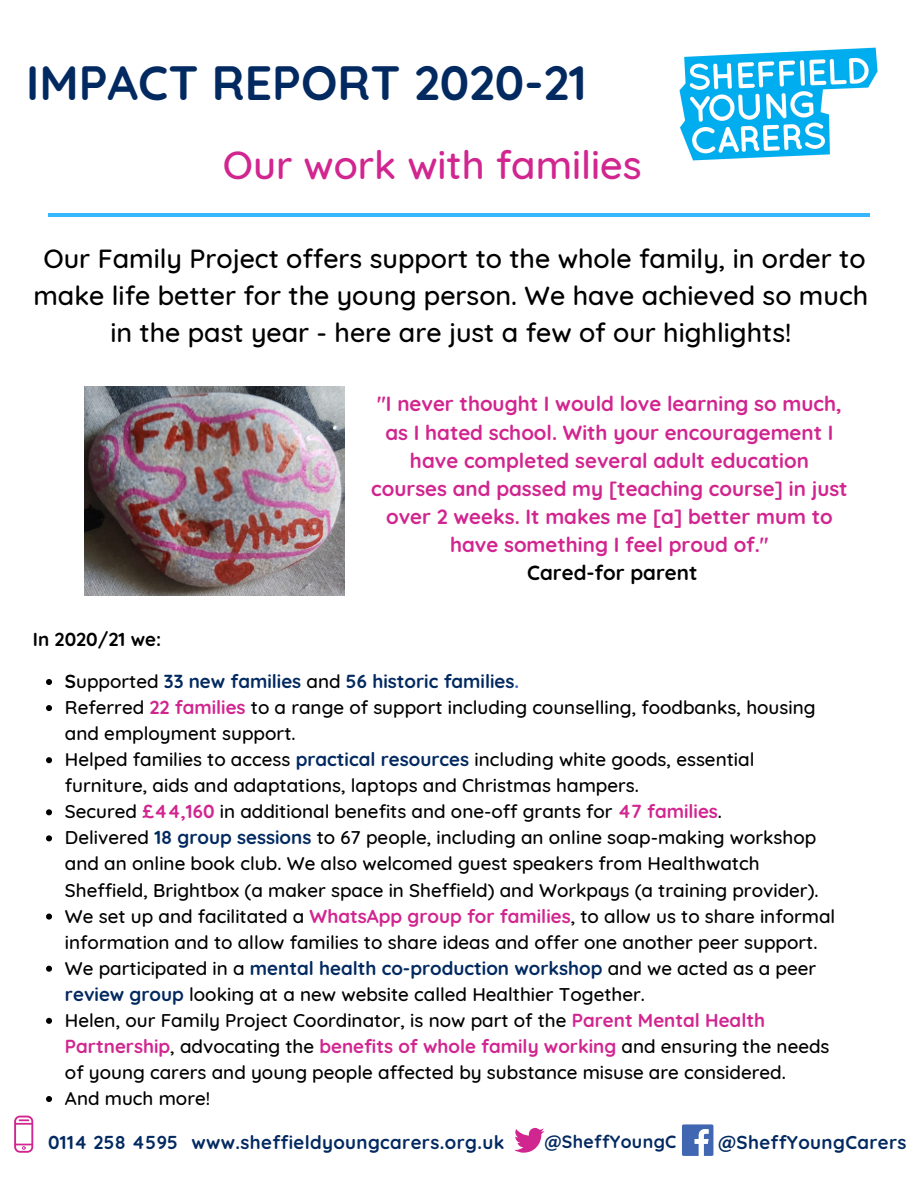
<style>
.page{position:relative;width:918px;height:1188px;background:#fff}
.page>*{position:absolute;margin:0;border:0;box-sizing:border-box;transform-origin:0 0}
.t1{font:700 48px "Quicksand";color:#022960}
.t2{font:500 39.75px "Quicksand";color:#d1258f}
.t3{font:500 26.7px/37.2px "Quicksand";color:#000;text-align:center}
.t4{font:700 20.55px/28.2px "Quicksand";color:#d1258f;text-align:center}
.t5{font:700 20.55px "Quicksand";color:#000}
.t6{font:500 18.75px/26.1px "Quicksand";color:#000}
.t7{font:700 18.75px "Quicksand";letter-spacing:.02em;color:#022960}
.t8{font:700 18.75px "Quicksand";color:#022960}
.t9{font:700 18.75px "Quicksand";color:#000}
.t10{font:700 17.7px "Quicksand";letter-spacing:.02em;color:#022960}
.s1{color:#000}
.s2{font-weight:500;color:#000}
.s3{color:#4267b2}
.s4{font-weight:700;color:#d1258f}
.s5{font-weight:700;color:#022960}
</style>
<div class="page">
<svg style="left:14px;top:1116px;width:19px;height:37px"></svg>
<svg style="left:514px;top:1128px;width:30px;height:25px"></svg>
<svg style="left:682px;top:1124px;width:31px;height:32px"></svg>
<hr style="left:48px;top:213px;width:821px;height:4px;background:#38b6ff">
<img style="left:679px;top:47px;width:199px;height:114px">
<img style="left:85px;top:386px;width:259px;height:210px">
<svg style="left:46px;top:679px;width:6px;height:6px"></svg>
<svg style="left:46px;top:705px;width:6px;height:6px"></svg>
<svg style="left:46px;top:757px;width:6px;height:6px"></svg>
<svg style="left:46px;top:809px;width:6px;height:6px"></svg>
<svg style="left:46px;top:835px;width:6px;height:6px"></svg>
<svg style="left:46px;top:914px;width:6px;height:6px"></svg>
<svg style="left:46px;top:966px;width:6px;height:6px"></svg>
<svg style="left:46px;top:1018px;width:6px;height:6px"></svg>
<svg style="left:46px;top:1096px;width:6px;height:6px"></svg>
<p class="t1" style="left:26px;top:52px;width:562px">IMPACT REPORT 2020-21</p>
<p class="t2" style="left:223px;top:139px;width:421px">Our work with families</p>
<p class="t3" style="left:33px;top:239px;width:836px">Our Family Project offers support to the whole family, in order to make life better for the young person. We have achieved so much</p>
<p class="t3" style="left:110px;top:313px;width:682px">in the past year - here are just a few of our highlights!</p>
<p class="t9" style="left:33px;top:627px;width:130px">In 2020/21 we:</p>
<p class="t4" style="left:371px;top:390px;width:478px">"I never thought I would love learning so much, as I hated school. With your encouragement I have completed several adult education courses and passed my [teaching course] in just over 2 weeks. It makes me [a] better mum to have something I feel proud of."</p>
<p class="t5" style="left:527px;top:560px;width:172px">Cared-for parent</p>
<p class="t8" style="left:65px;top:669px;width:456px"><span class="s1">S</span><span class="s2">upported</span> 33 new families <span class="s2">and</span> 56 historic families<span class="s3">.</span></p>
<p class="t6" style="left:65px;top:694px;width:752px">Referred <span class="s4">22 families</span> to a range of support including counselling, foodbanks, housing and employment support.</p>
<p class="t6" style="left:65px;top:746px;width:691px">Helped families to access <span class="s5">practical resources</span> including white goods, essential furniture, aids and adaptations, laptops and Christmas hampers.</p>
<p class="t6" style="left:65px;top:798px;width:659px">Secured <span class="s4">£44,160</span> in additional benefits and one-off grants for <span class="s4">47 families</span>.</p>
<p class="t6" style="left:65px;top:824px;width:755px">Delivered <span class="s5">18 group sessions</span> to 67 people, including an online soap-making workshop and an online book club. We also welcomed guest speakers from Healthwatch<br>Sheffield, Brightbox (a maker space in Sheffield) and Workpays (a training provider).</p>
<p class="t6" style="left:65px;top:903px;width:772px">We set up and facilitated a <span class="s4">WhatsApp group for families</span>, to allow us to share informal information and to allow families to share ideas and offer one another peer support.</p>
<p class="t6" style="left:65px;top:955px;width:753px">We participated in a <span class="s5">mental health co-production workshop</span> and we acted as a peer <span class="s5">review group</span> looking at a new website called Healthier Together.</p>
<p class="t6" style="left:65px;top:1007px;width:766px">Helen, our Family Project Coordinator, is now part of the <span class="s4">Parent Mental Health<br>Partnership</span>, advocating the <span class="s4">benefits of whole family working</span> and ensuring the needs of young carers and young people affected by substance misuse are considered.</p>
<p class="t6" style="left:65px;top:1085px;width:147px">And much more!</p>
<p class="t7" style="left:48px;top:1130px;width:132px">0114 258 4595</p>
<p class="t7" style="left:191px;top:1130px;width:314px">www.sheffieldyoungcarers.org.uk</p>
<p class="t10" style="left:544px;top:1130px;width:134px">@SheffYoungC</p>
<p class="t7" style="left:718px;top:1130px;width:190px">@SheffYoungCarers</p>
</div>
